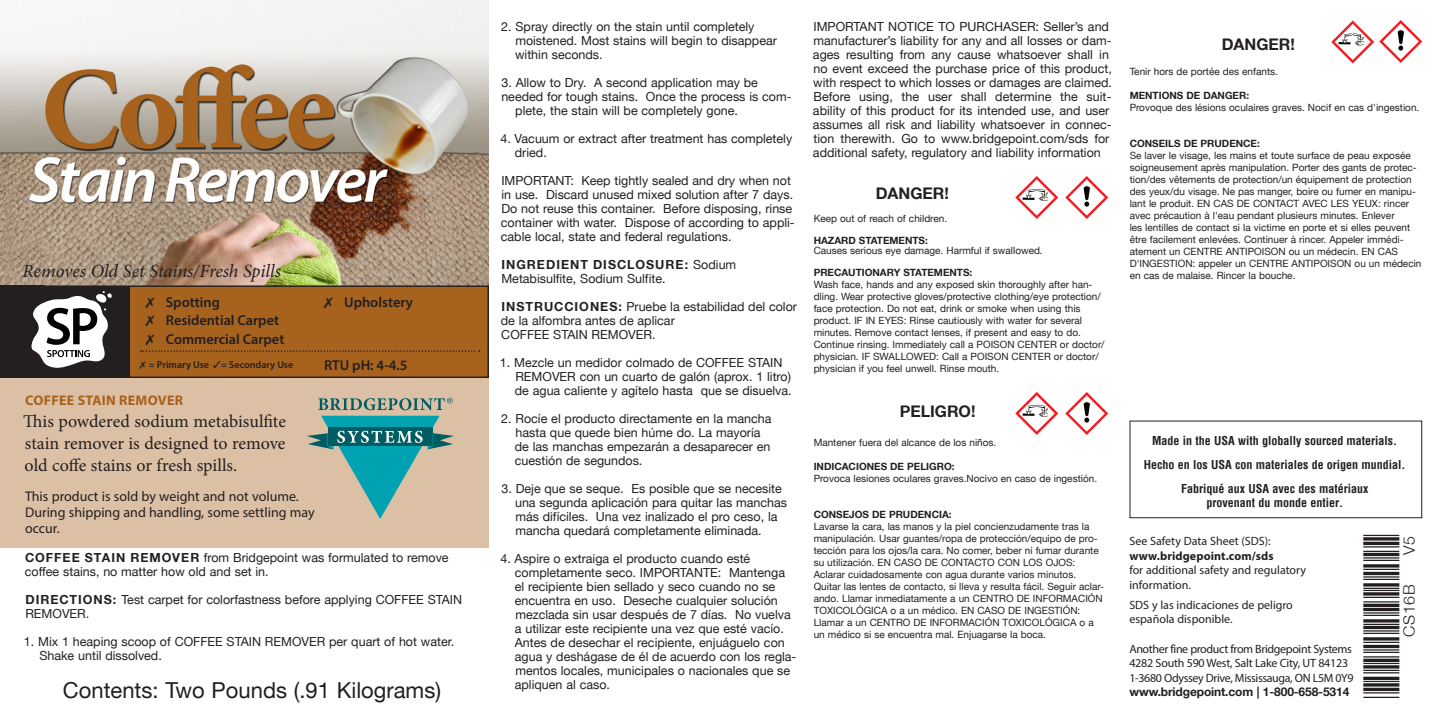
<style>
.page{position:relative;width:1440px;height:720px;background:#fff}
.page>*{position:absolute;margin:0;border:0;box-sizing:border-box;transform-origin:0 0}
.t1{font:48px "Free 3 of 9 Extended";letter-spacing:-.005em;color:#231f20}
.t2{font:22px "Helvetica Neue LT";color:#231f20}
.t3{font:italic 18.6px "Minion Pro";letter-spacing:-.005em;color:#231f20}
.t4{font:18px/22px "Minion Pro";letter-spacing:-.005em;color:#231f20}
.t5{font:700 16px "Helvetica Neue LT";color:#231f20}
.t6{font:300 16px "Helvetica Neue LT";letter-spacing:.045em;color:#231f20}
.t7{font:600 14.4px "Myriad Pro";color:#231f20}
.t8{font:14px/16px "Myriad Pro";color:#231f20}
.t9{font:700 14px "Myriad Pro";letter-spacing:.02em;color:#a8621c}
.t10{font:12.4px/14px "Helvetica Neue LT";color:#231f20}
.t11{font:12px/14.4px "Myriad Pro";letter-spacing:-.015em;color:#231f20}
.t12{font:700 condensed 12px/14px "Helvetica";color:#231f20;text-align:center}
.t13{font:700 12px "Helvetica Neue LT";letter-spacing:-.01em;color:#231f20}
.t14{font:700 12px "Myriad Pro";letter-spacing:.01em;color:#231f20}
.t15{font:10px/12px "Helvetica Neue LT";color:#231f20}
.t16{font:700 10px "Helvetica Neue LT";color:#231f20}
.t17{font:600 10px "Myriad Pro";color:#231f20}
.s1{font-weight:700}
</style>
<div class="page">
<div style="left:0;top:378px;width:489px;height:169px;background:#dcc0a5"></div>
<img style="left:0;top:0;width:489px;height:286px">
<div style="left:19px;top:286px;width:469px;height:91px;background:#a7621e"></div>
<div style="left:18px;top:285px;width:471px;height:93px;border:1px solid #231f20"></div>
<div style="left:22px;top:286px;width:108px;height:91px;background:#231f20"></div>
<div style="left:0;top:286px;width:44px;height:92px;background:#231f20"></div>
<svg style="left:31px;top:291px;width:81px;height:77px"></svg>
<svg style="left:1015px;top:176px;width:43px;height:43px"></svg>
<svg style="left:1015px;top:392px;width:43px;height:43px"></svg>
<svg style="left:307px;top:416px;width:147px;height:103px"></svg>
<svg style="left:318px;top:398px;width:135px;height:12px"></svg>
<svg style="left:1065px;top:176px;width:43px;height:43px"></svg>
<svg style="left:1065px;top:392px;width:43px;height:43px"></svg>
<svg style="left:1331px;top:20px;width:91px;height:43px"></svg>
<div style="left:1130px;top:421px;width:292px;height:97px;border:1px solid #231f20"></div>
<svg style="left:140px;top:350px;width:340px;height:2px"></svg>
<p class="t3" style="left:22px;top:259px;width:260px">Removes Old Set Stains/Fresh Spills</p>
<p class="t7" style="left:166px;top:293px;width:56px">Spotting</p>
<p class="t7" style="left:166px;top:311px;width:115px">Residential Carpet</p>
<p class="t7" style="left:166px;top:330px;width:120px">Commercial Carpet</p>
<p class="t17" style="left:149px;top:359px;width:146px">= Primary Use ✓= Secondary Use</p>
<p class="t9" style="left:25px;top:391px;width:159px">COFFEE STAIN REMOVER</p>
<p class="t4" style="left:23px;top:410px;width:264px">This powdered sodium metabisulfite</p>
<p class="t4" style="left:25px;top:432px;width:262px">stain remover is designed to remove old coffe stains or fresh spills.</p>
<p class="t8" style="left:25px;top:488px;width:275px">This product is sold by weight and not volume.</p>
<p class="t8" style="left:25px;top:504px;width:291px">During shipping and handling, some settling may occur.</p>
<p class="t7" style="left:344px;top:293px;width:70px">Upholstery</p>
<p class="t7" style="left:324px;top:356px;width:85px">RTU pH: 4-4.5</p>
<p class="t10" style="left:25px;top:550px;width:425px"><span class="s1">COFFEE STAIN REMOVER</span> from Bridgepoint was formulated to remove coffee stains, no matter how old and set in.</p>
<p class="t10" style="left:25px;top:592px;width:438px"><span class="s1">DIRECTIONS:</span> Test carpet for colorfastness before applying COFFEE STAIN<br>REMOVER.</p>
<p class="t10" style="left:39px;top:634px;width:416px;text-indent:-15px">1. Mix 1 heaping scoop of COFFEE STAIN REMOVER per quart of hot water.<br>Shake until dissolved.</p>
<p class="t2" style="left:63px;top:677px;width:380px">Contents: Two Pounds (.91 Kilograms)</p>
<p class="t10" style="left:515px;top:19px;width:263px;text-indent:-14px">2. Spray directly on the stain until completely moistened. Most stains will begin to disappear within seconds.</p>
<p class="t10" style="left:502px;top:75px;width:258px">3. Allow to Dry. A second application may be</p>
<p class="t10" style="left:515px;top:89px;width:278px;text-indent:-14px">needed for tough stains. Once the process is com&shy;plete, the stain will be completely gone.</p>
<p class="t10" style="left:515px;top:131px;width:279px;text-indent:-14px">4. Vacuum or extract after treatment has completely dried.</p>
<p class="t10" style="left:501px;top:173px;width:295px">IMPORTANT: Keep tightly sealed and dry when not in use. Discard unused mixed solution after 7 days.<br>Do not reuse this container. Before disposing, rinse container with water. Dispose of according to appli&shy;cable local, state and federal regulations.</p>
<p class="t10" style="left:501px;top:257px;width:236px"><span class="s1">INGREDIENT DISCLOSURE:</span> Sodium<br>Metabisulfite, Sodium Sulfite.</p>
<p class="t10" style="left:501px;top:299px;width:298px"><span class="s1">INSTRUCCIONES:</span> Pruebe la estabilidad del color de la alfombra antes de aplicar</p>
<p class="t10" style="left:501px;top:327px;width:156px">COFFEE STAIN REMOVER.</p>
<p class="t10" style="left:515px;top:355px;width:278px;text-indent:-15px">1. Mezcle un medidor colmado de COFFEE STAIN<br>REMOVER con un cuarto de galón (aprox. 1 litro) de agua caliente y agítelo hasta que se disuelva.</p>
<p class="t10" style="left:515px;top:411px;width:258px;text-indent:-14px">2. Rocíe el producto directamente en la mancha hasta que quede bien húme do. La mayoría de las manchas empezarán a desaparecer en cuestión de segundos.</p>
<p class="t10" style="left:515px;top:481px;width:274px;text-indent:-14px">3. Deje que se seque. Es posible que se necesite una segunda aplicación para quitar las manchas más difíciles. Una vez inalizado el pro ceso, la mancha quedará completamente eliminada.</p>
<p class="t10" style="left:515px;top:551px;width:283px;text-indent:-14px">4. Aspire o extraiga el producto cuando esté completamente seco. IMPORTANTE: Mantenga el recipiente bien sellado y seco cuando no se encuentra en uso. Deseche cualquier solución mezclada sin usar después de 7 días. No vuelva a utilizar este recipiente una vez que esté vacío.<br>Antes de desechar el recipiente, enjuáguelo con agua y deshágase de él de acuerdo con los regla&shy;mentos locales, municipales o nacionales que se apliquen al caso.</p>
<p class="t10" style="left:813px;top:19px;width:301px">IMPORTANT NOTICE TO PURCHASER: Seller’s and manufacturer’s liability for any and all losses or dam&shy;ages resulting from any cause whatsoever shall in no event exceed the purchase price of this product, with respect to which losses or damages are claimed.<br>Before using, the user shall determine the suit&shy;ability of this product for its intended use, and user assumes all risk and liability whatsoever in connec&shy;tion therewith. Go to www.bridgepoint.com/sds for additional safety, regulatory and liability information</p>
<p class="t5" style="left:876px;top:184px;width:75px">DANGER!</p>
<p class="t15" style="left:814px;top:212px;width:135px">Keep out of reach of children.</p>
<p class="t16" style="left:814px;top:234px;width:116px">HAZARD STATEMENTS:</p>
<p class="t15" style="left:814px;top:244px;width:231px">Causes serious eye damage. Harmful if swallowed.</p>
<p class="t16" style="left:814px;top:266px;width:160px">PRECAUTIONARY STATEMENTS:</p>
<p class="t15" style="left:814px;top:278px;width:292px">Wash face, hands and any exposed skin thoroughly after han&shy;dling. Wear protective gloves/protective clothing/eye protection/ face protection. Do not eat, drink or smoke when using this product. IF IN EYES: Rinse cautiously with water for several minutes. Remove contact lenses, if present and easy to do.<br>Continue rinsing. Immediately call a POISON CENTER or doctor/ physician. IF SWALLOWED: Call a POISON CENTER or doctor/ physician if you feel unwell. Rinse mouth.</p>
<p class="t5" style="left:900px;top:402px;width:77px">PELIGRO!</p>
<p class="t15" style="left:814px;top:436px;width:184px">Mantener fuera del alcance de los niños.</p>
<p class="t16" style="left:814px;top:460px;width:142px">INDICACIONES DE PELIGRO:</p>
<p class="t15" style="left:814px;top:472px;width:285px">Provoca lesiones oculares graves.Nocivo en caso de ingestión.</p>
<p class="t16" style="left:814px;top:508px;width:140px">CONSEJOS DE PRUDENCIA:</p>
<p class="t15" style="left:814px;top:520px;width:292px">Lavarse la cara, las manos y la piel concienzudamente tras la manipulación. Usar guantes/ropa de protección/equipo de pro&shy;tección para los ojos/la cara. No comer, beber ni fumar durante su utilización. EN CASO DE CONTACTO CON LOS OJOS:<br>Aclarar cuidadosamente con agua durante varios minutos.<br>Quitar las lentes de contacto, si lleva y resulta fácil. Seguir aclar&shy;ando. Llamar inmediatamente a un CENTRO DE INFORMACIÓN TOXICOLÓGICA o a un médico. EN CASO DE INGESTIÓN:<br>Llamar a un CENTRO DE INFORMACIÓN TOXICOLÓGICA o a un médico si se encuentra mal. Enjuagarse la boca.</p>
<p class="t5" style="left:1222px;top:34px;width:75px">DANGER!</p>
<p class="t15" style="left:1130px;top:65px;width:150px">Tenir hors de portée des enfants.</p>
<p class="t16" style="left:1130px;top:89px;width:121px">MENTIONS DE DANGER:</p>
<p class="t15" style="left:1130px;top:101px;width:291px">Provoque des lésions oculaires graves. Nocif en cas d'ingestion.</p>
<p class="t16" style="left:1130px;top:137px;width:132px">CONSEILS DE PRUDENCE:</p>
<p class="t15" style="left:1130px;top:149px;width:293px">Se laver le visage, les mains et toute surface de peau exposée soigneusement après manipulation. Porter des gants de protec&shy;tion/des vêtements de protection/un équipement de protection des yeux/du visage. Ne pas manger, boire ou fumer en manipu&shy;lant le produit. EN CAS DE CONTACT AVEC LES YEUX: rincer avec précaution à l'eau pendant plusieurs minutes. Enlever<br>les lentilles de contact si la victime en porte et si elles peuvent être facilement enlevées. Continuer à rincer. Appeler immédi&shy;atement un CENTRE ANTIPOISON ou un médecin. EN CAS D'INGESTION: appeler un CENTRE ANTIPOISON ou un médecin en cas de malaise. Rincer la bouche.</p>
<p class="t12" style="left:1152px;top:433px;width:247px">Made in the USA with globally sourced materials.</p>
<p class="t12" style="left:1144px;top:457px;width:263px">Hecho en los USA con materiales de origen mundial.</p>
<p class="t12" style="left:1181px;top:481px;width:189px">Fabriqué aux USA avec des matériaux provenant du monde entier.</p>
<p class="t11" style="left:1129px;top:534px;width:143px">See Safety Data Sheet (SDS):</p>
<p class="t14" style="left:1129px;top:548px;width:146px">www.bridgepoint.com/sds</p>
<p class="t11" style="left:1129px;top:563px;width:178px">for additional safety and regulatory</p>
<p class="t11" style="left:1129px;top:577px;width:63px">information.</p>
<p class="t11" style="left:1129px;top:597px;width:165px">SDS y las indicaciones de peligro</p>
<p class="t11" style="left:1129px;top:612px;width:105px">española disponible.</p>
<p class="t11" style="left:1129px;top:641px;width:224px">Another fine product from Bridgepoint Systems</p>
<p class="t11" style="left:1129px;top:656px;width:226px">4282 South 590 West, Salt Lake City, UT 84123<br>1-3680 Odyssey Drive, Mississauga, ON L5M 0Y9</p>
<p class="t13" style="left:1129px;top:684px;width:222px">www.bridgepoint.com | 1-800-658-5314</p>
<p class="t1" style="left:1355px;top:698px;width:166px;rotate:-90deg">*.122822*</p>
<p class="t6" style="left:1399px;top:555px;width:21px;rotate:-90deg">V5</p>
<p class="t6" style="left:1399px;top:637px;width:54px;rotate:-90deg">CS16B</p>
</div>
